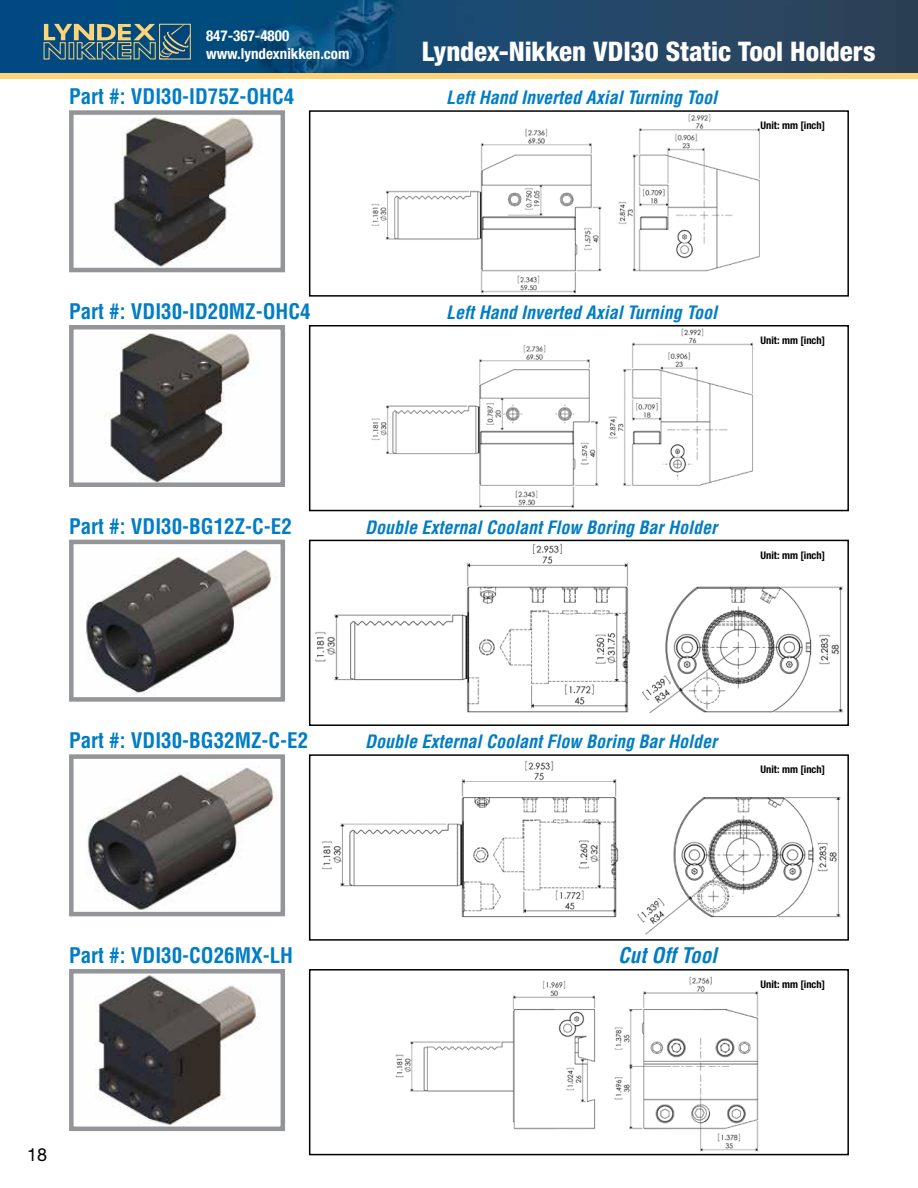
<style>
.page{position:relative;width:918px;height:1188px;background:#fff}
.page>*{position:absolute;margin:0;border:0;box-sizing:border-box;transform-origin:0 0}
.t1{font:800 condensed 27px "Helvetica Neue LT Std";letter-spacing:-.005em;color:#fff}
.t2{font:700 condensed 21px "Helvetica LT Std";color:#007dc5}
.t3{font:italic 700 condensed 21px "Helvetica LT Std";color:#007dc5}
.t4{font:italic 700 condensed 18px "Helvetica LT Std";color:#007dc5}
.t5{font:18px "Helvetica Neue LT Std";color:#000}
.t6{font:700 condensed 15px/18px "Helvetica Neue LT Std";color:#fff}
.t7{font:700 condensed 10.5px "Helvetica Neue LT Std";color:#000}
</style>
<div class="page">
<div style="left:0;top:72px;width:918px;height:7px;background:#ffd478"></div>
<img style="left:0;top:0;width:918px;height:72px">
<div style="left:159px;top:24px;width:32px;height:35px;border:1px solid #ffd478"></div>
<svg style="left:44px;top:24px;width:146px;height:36px;background:#53767c"></svg>
<img style="left:114px;top:116px;width:140px;height:151px">
<div style="left:69px;top:110px;width:216px;height:162px;border:4px solid #939598"></div>
<img style="left:105px;top:333px;width:147px;height:149px">
<div style="left:69px;top:325px;width:216px;height:162px;border:4px solid #939598"></div>
<img style="left:86px;top:549px;width:188px;height:146px">
<div style="left:69px;top:540px;width:216px;height:162px;border:4px solid #939598"></div>
<img style="left:87px;top:767px;width:190px;height:143px">
<div style="left:69px;top:754px;width:216px;height:162px;border:4px solid #939598"></div>
<img style="left:95px;top:975px;width:164px;height:151px">
<div style="left:69px;top:969px;width:216px;height:162px;border:4px solid #939598"></div>
<img style="left:371px;top:114px;width:389px;height:180px">
<div style="left:309px;top:110px;width:540px;height:187px;border:2px solid #000"></div>
<img style="left:371px;top:328px;width:382px;height:180px">
<div style="left:309px;top:325px;width:540px;height:186px;border:2px solid #000"></div>
<img style="left:315px;top:543px;width:529px;height:171px">
<div style="left:309px;top:540px;width:540px;height:186px;border:2px solid #000"></div>
<img style="left:322px;top:761px;width:519px;height:174px">
<div style="left:309px;top:754px;width:540px;height:187px;border:2px solid #000"></div>
<img style="left:395px;top:976px;width:364px;height:176px">
<div style="left:309px;top:969px;width:540px;height:186px;border:2px solid #000"></div>
<p class="t6" style="left:206px;top:27px;width:145px">847-367-4800 www.lyndexnikken.com</p>
<h1 class="t1" style="left:422px;top:35px;width:455px">Lyndex-Nikken VDI30 Static Tool Holders</h1>
<p class="t2" style="left:69px;top:83px;width:227px">Part #: VDI30-ID75Z-OHC4</p>
<p class="t4" style="left:446px;top:86px;width:272px">Left Hand Inverted Axial Turning Tool</p>
<p class="t7" style="left:761px;top:119px;width:66px">Unit: mm [inch]</p>
<p class="t2" style="left:69px;top:298px;width:243px">Part #: VDI30-ID20MZ-OHC4</p>
<p class="t4" style="left:446px;top:301px;width:272px">Left Hand Inverted Axial Turning Tool</p>
<p class="t7" style="left:761px;top:334px;width:66px">Unit: mm [inch]</p>
<p class="t2" style="left:69px;top:513px;width:224px">Part #: VDI30-BG12Z-C-E2</p>
<p class="t4" style="left:365px;top:516px;width:354px">Double External Coolant Flow Boring Bar Holder</p>
<p class="t7" style="left:761px;top:549px;width:66px">Unit: mm [inch]</p>
<p class="t2" style="left:69px;top:727px;width:241px">Part #: VDI30-BG32MZ-C-E2</p>
<p class="t4" style="left:365px;top:730px;width:354px">Double External Coolant Flow Boring Bar Holder</p>
<p class="t7" style="left:761px;top:763px;width:66px">Unit: mm [inch]</p>
<p class="t2" style="left:69px;top:942px;width:226px">Part #: VDI30-CO26MX-LH</p>
<p class="t3" style="left:618px;top:942px;width:100px">Cut Off Tool</p>
<p class="t7" style="left:761px;top:978px;width:66px">Unit: mm [inch]</p>
<p class="t5" style="left:27px;top:1144px;width:22px">18</p>
</div>
